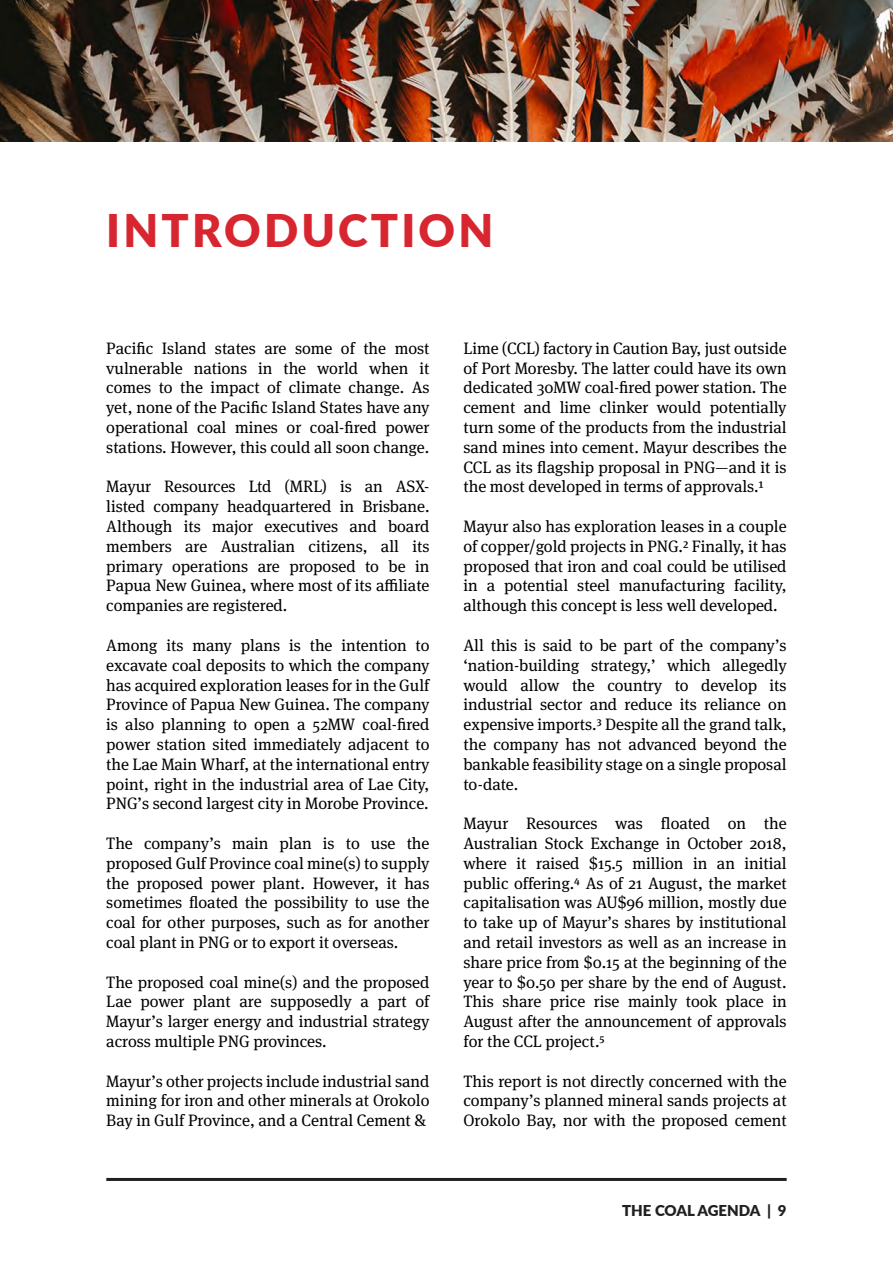
<style>
.page{position:relative;width:893px;height:1263px;background:#fff}
.page>*{position:absolute;margin:0;border:0;box-sizing:border-box;transform-origin:0 0}
.t1{font:900 45px "Lato";letter-spacing:.07em;color:#d72630}
.t2{font:16.5px/19.8px "Meta Serif Pro";color:#000;text-align:justify}
.t3{font:900 15px "Lato";color:#211f21}
</style>
<div class="page">
<hr style="left:106px;top:1178px;width:681px;height:3px;background:#211f21">
<img style="left:0;top:0;width:893px;height:141px">
<h1 class="t1" style="left:106px;top:196px;width:389px">INTRODUCTION</h1>
<p class="t2" style="left:106px;top:337px;width:325px">Pacific Island states are some of the most vulnerable nations in the world when it comes to the impact of climate change. As yet, none of the Pacific Island States have any operational coal mines or coal-fired power stations. However, this could all soon change.</p>
<p class="t2" style="left:106px;top:476px;width:325px">Mayur Resources Ltd (MRL) is an ASX&shy;listed company headquartered in Brisbane.<br>Although its major executives and board members are Australian citizens, all its primary operations are proposed to be in Papua New Guinea, where most of its affiliate companies are registered.</p>
<p class="t2" style="left:106px;top:634px;width:325px">Among its many plans is the intention to excavate coal deposits to which the company has acquired exploration leases for in the Gulf Province of Papua New Guinea. The company is also planning to open a 52MW coal-fired power station sited immediately adjacent to the Lae Main Wharf, at the international entry point, right in the industrial area of Lae City, PNG’s second largest city in Morobe Province.</p>
<p class="t2" style="left:106px;top:832px;width:325px">The company’s main plan is to use the proposed Gulf Province coal mine(s) to supply the proposed power plant. However, it has sometimes floated the possibility to use the coal for other purposes, such as for another coal plant in PNG or to export it overseas.</p>
<p class="t2" style="left:106px;top:971px;width:325px">The proposed coal mine(s) and the proposed Lae power plant are supposedly a part of Mayur’s larger energy and industrial strategy across multiple PNG provinces.</p>
<p class="t2" style="left:106px;top:1070px;width:325px">Mayur’s other projects include industrial sand mining for iron and other minerals at Orokolo Bay in Gulf Province, and a Central Cement &amp;</p>
<p class="t2" style="left:463px;top:337px;width:325px">Lime (CCL) factory in Caution Bay, just outside of Port Moresby. The latter could have its own dedicated 30MW coal-fired power station. The cement and lime clinker would potentially turn some of the products from the industrial sand mines into cement. Mayur describes the CCL as its flagship proposal in PNG—and it is the most developed in terms of approvals.1</p>
<p class="t2" style="left:463px;top:516px;width:325px">Mayur also has exploration leases in a couple of copper/gold projects in PNG.2 Finally, it has proposed that iron and coal could be utilised in a potential steel manufacturing facility, although this concept is less well developed.</p>
<p class="t2" style="left:463px;top:634px;width:325px">All this is said to be part of the company’s ‘nation-building strategy,’ which allegedly would allow the country to develop its industrial sector and reduce its reliance on expensive imports.3 Despite all the grand talk, the company has not advanced beyond the bankable feasibility stage on a single proposal to-date.</p>
<p class="t2" style="left:463px;top:813px;width:325px">Mayur Resources was floated on the Australian Stock Exchange in October 2018, where it raised $15.5 million in an initial public offering.4 As of 21 August, the market capitalisation was AU$96 million, mostly due to take up of Mayur’s shares by institutional and retail investors as well as an increase in share price from $0.15 at the beginning of the year to $0.50 per share by the end of August.<br>This share price rise mainly took place in August after the announcement of approvals for the CCL project.5</p>
<p class="t2" style="left:463px;top:1070px;width:325px">This report is not directly concerned with the company’s planned mineral sands projects at Orokolo Bay, nor with the proposed cement</p>
<p class="t3" style="left:622px;top:1199px;width:166px">THE COAL AGENDA | 9</p>
</div>
